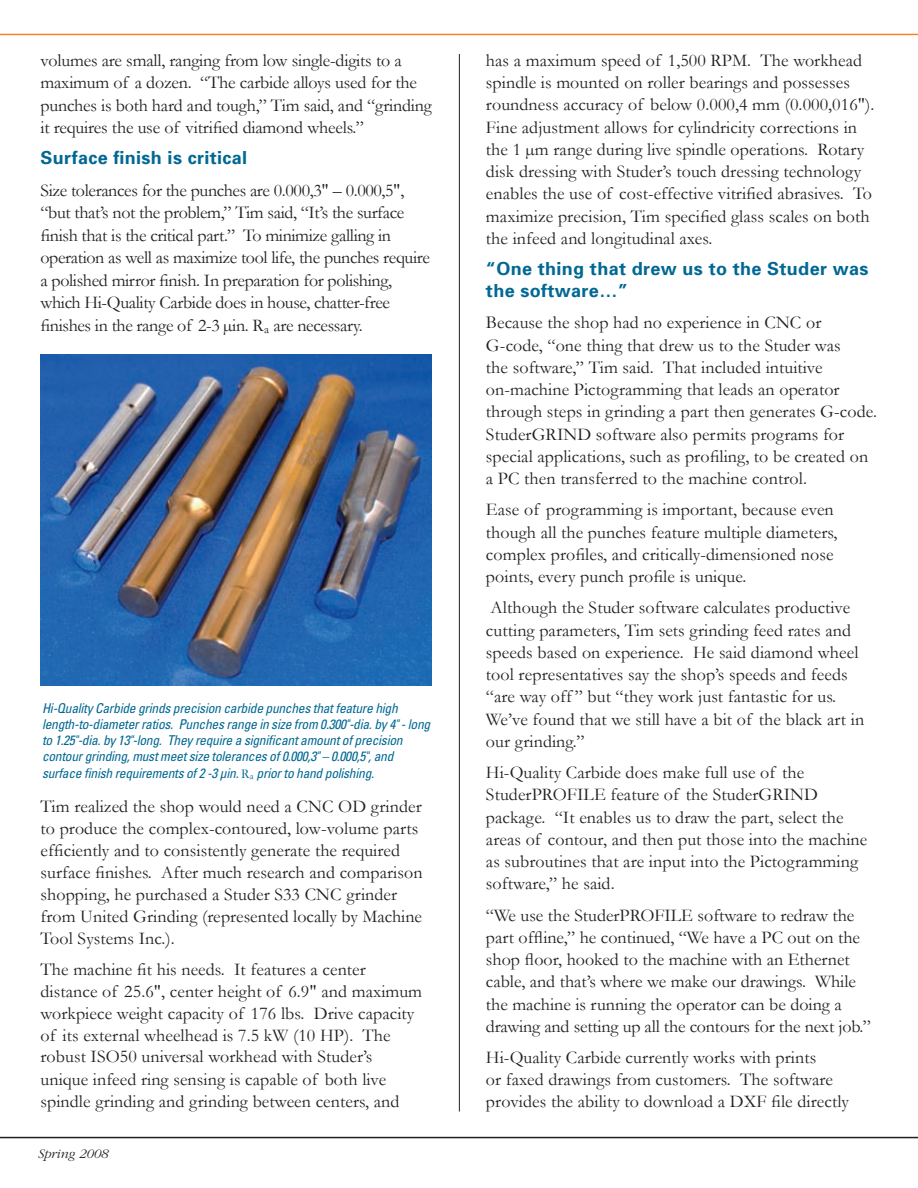
<style>
.page{position:relative;width:918px;height:1188px;background:#fff}
.page>*{position:absolute;margin:0;border:0;box-sizing:border-box;transform-origin:0 0}
.t1{font:18px/22.2px "Garamond";letter-spacing:.005em;color:#231f20}
.t2{font:18px/22.5px "Garamond";letter-spacing:-.02em;color:#231f20}
.t3{font:700 18px/22.2px "Univers";letter-spacing:.02em;color:#006893}
.t4{font:italic condensed 13.5px/16.2px "Univers";letter-spacing:-.02em;color:#006893}
.t5{font:italic 300 13.5px "Garamond";color:#231f20}
.s1{font-family:"Garamond";font-style:normal;font-stretch:normal}
.s2{font-family:"Garamond";font-style:normal;font-stretch:normal;font-size:9.6px}
</style>
<div class="page">
<hr style="left:0;top:1137px;width:918px;height:1px;background:#231f20">
<hr style="left:0;top:34px;width:918px;height:1px;background:#f58427">
<hr style="left:459px;top:54px;width:1px;height:1058px;background:#231f20">
<img style="left:40px;top:354px;width:392px;height:331px">
<p class="t1" style="left:40px;top:49px;width:393px">volumes are small, ranging from low single-digits to a maximum of a dozen. “The carbide alloys used for the punches is both hard and tough,” Tim said, and “grinding it requires the use of vitrified diamond wheels.”</p>
<p class="t3" style="left:40px;top:146px;width:208px">Surface finish is critical</p>
<p class="t2" style="left:40px;top:179px;width:391px">Size tolerances for the punches are 0.000,3" – 0.000,5", “but that’s not the problem,” Tim said, “It’s the surface finish that is the critical part.” To minimize galling in operation as well as maximize tool life, the punches require a polished mirror finish. In preparation for polishing, which Hi-Quality Carbide does in house, chatter-free finishes in the range of 2-3 µin. R<sub>a</sub> are necessary.</p>
<p class="t4" style="left:42px;top:700px;width:390px">Hi-Quality Carbide grinds precision carbide punches that feature high length-to-diameter ratios. Punches range in size from 0.300"-dia. by 4" - long to 1.25"-dia. by 13"-long. They require a significant amount of precision contour grinding, must meet size tolerances of 0.000,3" – 0.000,5", and surface finish requirements of 2 -3 µin. <span class="s1">R</span><span class="s2">a</span> prior to hand polishing.</p>
<p class="t1" style="left:40px;top:795px;width:384px">Tim realized the shop would need a CNC OD grinder to produce the complex-contoured, low-volume parts efficiently and to consistently generate the required surface finishes. After much research and comparison shopping, he purchased a Studer S33 CNC grinder from United Grinding (represented locally by Machine Tool Systems Inc.).</p>
<p class="t1" style="left:40px;top:958px;width:383px">The machine fit his needs. It features a center distance of 25.6", center height of 6.9" and maximum workpiece weight capacity of 176 lbs. Drive capacity of its external wheelhead is 7.5 kW (10 HP). The robust ISO50 universal workhead with Studer’s unique infeed ring sensing is capable of both live spindle grinding and grinding between centers, and</p>
<p class="t5" style="left:38px;top:1146px;width:72px">Spring 2008</p>
<p class="t1" style="left:486px;top:49px;width:390px">has a maximum speed of 1,500 RPM. The workhead spindle is mounted on roller bearings and possesses roundness accuracy of below 0.000,4 mm (0.000,016").<br>Fine adjustment allows for cylindricity corrections in the 1 μm range during live spindle operations. Rotary disk dressing with Studer’s touch dressing technology enables the use of cost-effective vitrified abrasives. To maximize precision, Tim specified glass scales on both the infeed and longitudinal axes.</p>
<p class="t3" style="left:486px;top:257px;width:384px">“One thing that drew us to the Studer was the software…”</p>
<p class="t1" style="left:486px;top:312px;width:393px">Because the shop had no experience in CNC or G-code, “one thing that drew us to the Studer was<br>the software,” Tim said. That included intuitive on-machine Pictogramming that leads an operator through steps in grinding a part then generates G-code.<br>StuderGRIND software also permits programs for special applications, such as profiling, to be created on a PC then transferred to the machine control.</p>
<p class="t1" style="left:486px;top:498px;width:353px">Ease of programming is important, because even though all the punches feature multiple diameters, complex profiles, and critically-dimensioned nose points, every punch profile is unique.</p>
<p class="t1" style="left:486px;top:596px;width:380px">Although the Studer software calculates productive cutting parameters, Tim sets grinding feed rates and speeds based on experience. He said diamond wheel tool representatives say the shop’s speeds and feeds “are way off ” but “they work just fantastic for us.<br>We’ve found that we still have a bit of the black art in our grinding.”</p>
<p class="t1" style="left:486px;top:761px;width:383px">Hi-Quality Carbide does make full use of the StuderPROFILE feature of the StuderGRIND package. “It enables us to draw the part, select the areas of contour, and then put those into the machine as subroutines that are input into the Pictogramming software,” he said.</p>
<p class="t1" style="left:486px;top:904px;width:386px">“We use the StuderPROFILE software to redraw the part offline,” he continued, “We have a PC out on the shop floor, hooked to the machine with an Ethernet cable, and that’s where we make our drawings. While the machine is running the operator can be doing a drawing and setting up all the contours for the next job.”</p>
<p class="t1" style="left:486px;top:1046px;width:365px">Hi-Quality Carbide currently works with prints<br>or faxed drawings from customers. The software provides the ability to download a DXF file directly</p>
</div>
